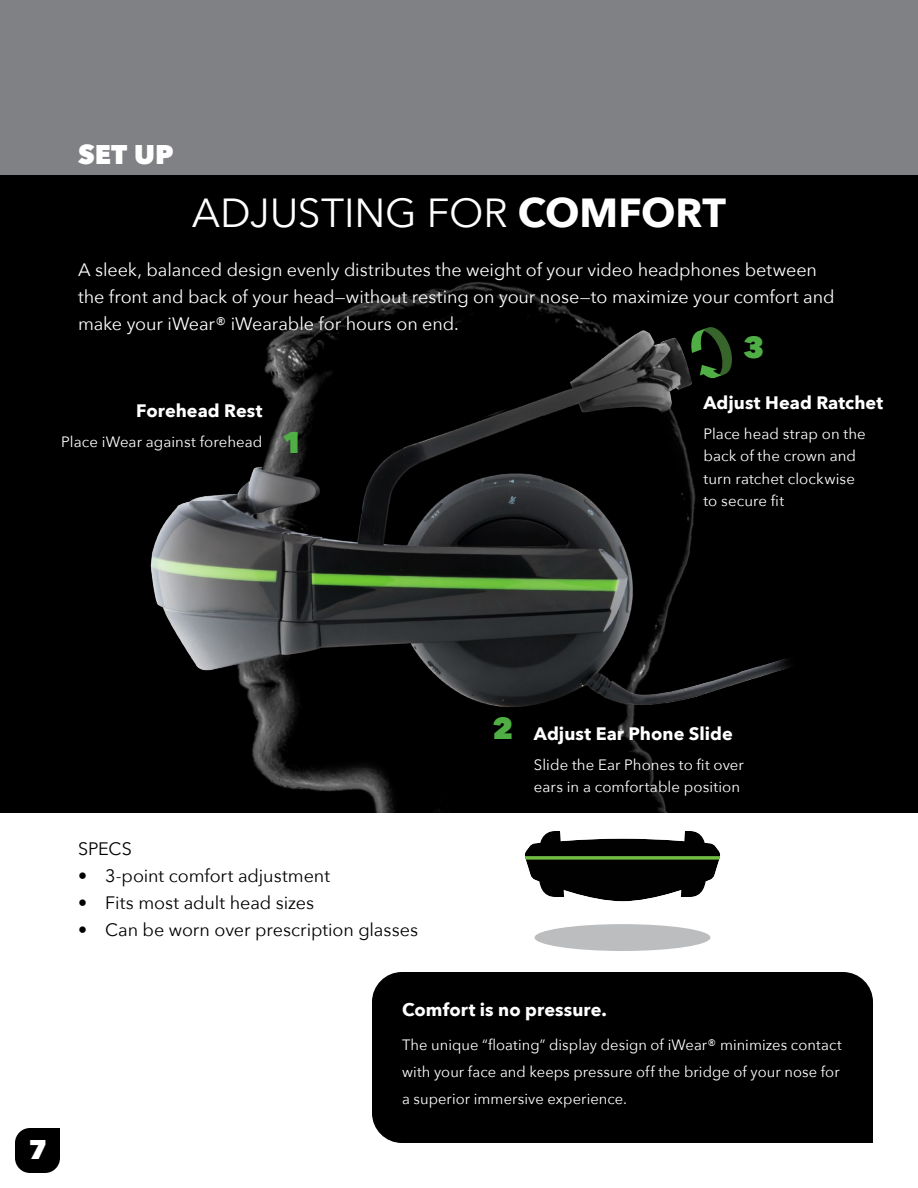
<style>
.page{position:relative;width:918px;height:1188px;background:#fff}
.page>*{position:absolute;margin:0;border:0;box-sizing:border-box;transform-origin:0 0}
.t1{font:40.5px "Avenir Next";letter-spacing:-.005em;color:#fff}
.t2{font:800 30px "Avenir Next";color:#4faf44}
.t3{font:800 27px "Avenir Next";color:#fff}
.t4{font:18px/27px "Avenir Next";letter-spacing:-.005em;color:#fff}
.t5{font:18px "Avenir Next";letter-spacing:-.005em;color:#000}
.t6{font:700 18px "Avenir Next";letter-spacing:.005em;color:#fff}
.t7{font:15px/22.5px "Avenir Next";letter-spacing:.005em;color:#fff}
.s1{font-weight:700}
</style>
<div class="page">
<div style="left:372px;top:972px;width:501px;height:171px;background:#000"></div>
<div style="left:0;top:165px;width:918px;height:648px;background:#000"></div>
<img style="left:150px;top:282px;width:640px;height:531px">
<div style="left:0;top:0;width:918px;height:176px;background:#808184"></div>
<svg style="left:15px;top:1128px;width:45px;height:45px;background:#121212"></svg>
<svg style="left:690px;top:325px;width:44px;height:54px"></svg>
<svg style="left:524px;top:831px;width:197px;height:70px"></svg>
<svg style="left:525px;top:856px;width:195px;height:4px"></svg>
<div style="left:535px;top:924px;width:175px;height:27px;background:#bbbdbf;border-radius:50%"></div>
<h3 class="t3" style="left:78px;top:138px;width:97px">SET UP</h3>
<h1 class="t1" style="left:192px;top:178px;width:536px">ADJUSTING FOR <span class="s1">COMFORT</span></h1>
<p class="t4" style="left:78px;top:256px;width:758px">A sleek, balanced design evenly distributes the weight of your video headphones between the front and back of your head—without resting on your nose—to maximize your comfort and make your iWear® iWearable for hours on end.</p>
<p class="t6" style="left:136px;top:396px;width:128px">Forehead Rest</p>
<p class="t7" style="left:61px;top:430px;width:203px">Place iWear against forehead</p>
<h2 class="t2" style="left:282px;top:424px;width:22px">1</h2>
<h2 class="t2" style="left:743px;top:329px;width:22px">3</h2>
<p class="t6" style="left:704px;top:387px;width:181px">Adjust Head Ratchet</p>
<p class="t7" style="left:704px;top:422px;width:164px">Place head strap on the back of the crown and turn ratchet clockwise to secure fit</p>
<h3 class="t3" style="left:28px;top:1133px;width:20px">7</h3>
<p class="t5" style="left:78px;top:834px;width:55px">SPECS</p>
<p class="t5" style="left:78px;top:861px;width:254px">• 3-point comfort adjustment</p>
<p class="t5" style="left:78px;top:888px;width:238px">• Fits most adult head sizes</p>
<p class="t5" style="left:78px;top:915px;width:342px">• Can be worn over prescription glasses</p>
<h2 class="t2" style="left:493px;top:710px;width:22px">2</h2>
<p class="t6" style="left:534px;top:718px;width:200px">Adjust Ear Phone Slide</p>
<p class="t7" style="left:534px;top:753px;width:212px">Slide the Ear Phones to fit over ears in a comfortable position</p>
<p class="t6" style="left:402px;top:994px;width:206px">Comfort is no pressure.</p>
<p class="t7" style="left:402px;top:1031px;width:441px;line-height:27px">The unique “floating” display design of iWear® minimizes contact with your face and keeps pressure off the bridge of your nose for a superior immersive experience.</p>
</div>
